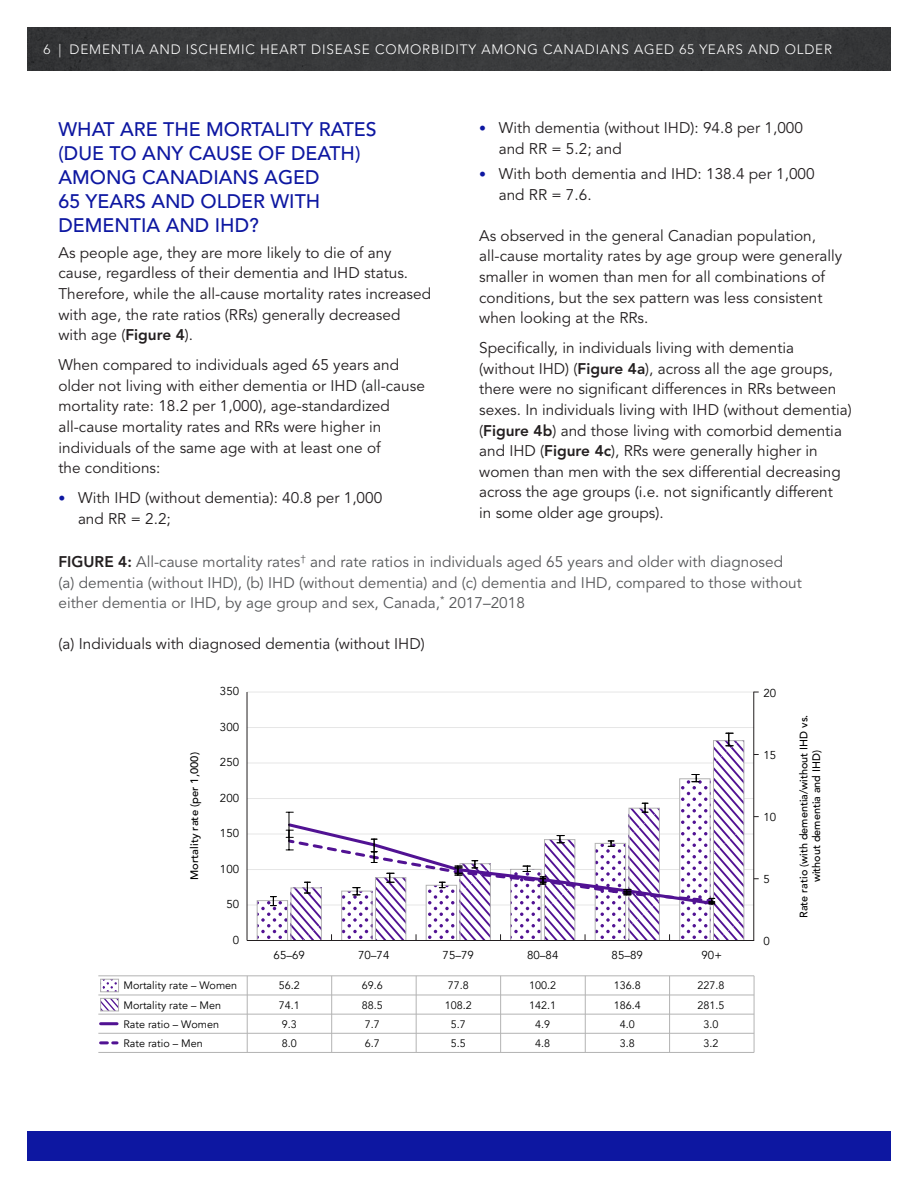
<style>
.page{position:relative;width:918px;height:1188px;background:#fff}
.page>*{position:absolute;margin:0;border:0;box-sizing:border-box;transform-origin:0 0}
.Heading_1{font:500 19.5px/24px "Avenir LT Std";color:#0d17a1}
.BODY{font:15.3px/20.7px "Avenir LT Std";color:#231f20}
.Figure_Title{font:15.3px/20.7px "Avenir LT Std";color:#57585a}
.t1{font:300 13.5px "Avenir LT Std";letter-spacing:.06em;color:#fff}
.t2{font:11.55px "Avenir";color:#000}
.t3{font:10.8px/19.2px "Avenir";color:#000}
.t4{font:500 10.8px "Avenir LT Std";color:#000}
.t5{font:500 10.8px "Avenir LT Std";color:#000;scale:1.04 1}
.s1{font-size:13.8px;color:#0d17a1}
.s2{font-weight:800}
.s3{font-weight:800;color:#231f20}
</style>
<div class="page">
<div style="left:27px;top:27px;width:864px;height:44px;background:#38393b"></div>
<div style="left:27px;top:1131px;width:864px;height:30px;background:#0d17a1"></div>
<hr style="left:247px;top:905px;width:507px;height:1px;background:#e6e6e6">
<hr style="left:247px;top:869px;width:507px;height:1px;background:#e6e6e6">
<hr style="left:247px;top:834px;width:507px;height:1px;background:#e6e6e6">
<hr style="left:247px;top:798px;width:507px;height:1px;background:#e6e6e6">
<hr style="left:247px;top:763px;width:507px;height:1px;background:#e6e6e6">
<hr style="left:247px;top:727px;width:507px;height:1px;background:#e6e6e6">
<hr style="left:247px;top:692px;width:507px;height:1px;background:#e6e6e6">
<svg style="left:293px;top:907px;width:27px;height:32px"></svg>
<div style="left:291px;top:888px;width:31px;height:53px;border:1px solid #b3b3b3"></div>
<svg style="left:377px;top:907px;width:27px;height:32px"></svg>
<div style="left:375px;top:877px;width:31px;height:64px;border:1px solid #b3b3b3"></div>
<svg style="left:462px;top:907px;width:27px;height:32px"></svg>
<div style="left:460px;top:863px;width:31px;height:78px;border:1px solid #b3b3b3"></div>
<svg style="left:546px;top:907px;width:27px;height:32px"></svg>
<div style="left:544px;top:839px;width:31px;height:102px;border:1px solid #b3b3b3"></div>
<svg style="left:631px;top:907px;width:27px;height:32px"></svg>
<div style="left:629px;top:808px;width:31px;height:133px;border:1px solid #b3b3b3"></div>
<svg style="left:715px;top:742px;width:27px;height:197px"></svg>
<div style="left:713px;top:740px;width:31px;height:201px;border:1px solid #b3b3b3"></div>
<svg style="left:259px;top:902px;width:27px;height:37px"></svg>
<div style="left:257px;top:900px;width:31px;height:41px;border:1px solid #b3b3b3"></div>
<svg style="left:343px;top:907px;width:26px;height:32px"></svg>
<div style="left:341px;top:891px;width:31px;height:50px;border:1px solid #b3b3b3"></div>
<svg style="left:428px;top:907px;width:27px;height:32px"></svg>
<div style="left:426px;top:885px;width:31px;height:56px;border:1px solid #b3b3b3"></div>
<svg style="left:514px;top:907px;width:25px;height:32px"></svg>
<div style="left:510px;top:869px;width:31px;height:72px;border:1px solid #b3b3b3"></div>
<svg style="left:597px;top:907px;width:27px;height:32px"></svg>
<div style="left:595px;top:843px;width:31px;height:98px;border:1px solid #b3b3b3"></div>
<svg style="left:681px;top:780px;width:27px;height:159px"></svg>
<div style="left:679px;top:778px;width:31px;height:163px;border:1px solid #b3b3b3"></div>
<hr style="left:754px;top:976px;width:1px;height:76px;background:#b3b3b3">
<hr style="left:247px;top:976px;width:1px;height:76px;background:#b3b3b3">
<hr style="left:331px;top:976px;width:1px;height:76px;background:#b3b3b3">
<hr style="left:416px;top:976px;width:1px;height:76px;background:#b3b3b3">
<hr style="left:500px;top:976px;width:1px;height:76px;background:#b3b3b3">
<hr style="left:585px;top:976px;width:1px;height:76px;background:#b3b3b3">
<hr style="left:669px;top:976px;width:1px;height:76px;background:#b3b3b3">
<hr style="left:98px;top:975px;width:656px;height:1px;background:#b3b3b3">
<hr style="left:98px;top:995px;width:656px;height:1px;background:#b3b3b3">
<hr style="left:98px;top:1014px;width:656px;height:1px;background:#b3b3b3">
<hr style="left:98px;top:1033px;width:656px;height:1px;background:#b3b3b3">
<hr style="left:98px;top:1052px;width:656px;height:1px;background:#b3b3b3">
<svg style="left:102px;top:1000px;width:15px;height:9px"></svg>
<div style="left:100px;top:998px;width:19px;height:13px;border:1px solid #b3b3b3"></div>
<svg style="left:102px;top:982px;width:15px;height:7px"></svg>
<div style="left:100px;top:979px;width:19px;height:13px;border:1px solid #b3b3b3"></div>
<hr style="left:247px;top:940px;width:507px;height:1px;background:#231f20">
<hr style="left:247px;top:692px;width:1px;height:249px;background:#231f20">
<svg style="left:101px;top:1041px;width:16px;height:3px"></svg>
<hr style="left:101px;top:1022px;width:16px;height:3px;background:#511293">
<hr style="left:753px;top:692px;width:1px;height:249px;background:#231f20">
<svg style="left:271px;top:896px;width:5px;height:10px"></svg>
<svg style="left:692px;top:774px;width:7px;height:8px"></svg>
<svg style="left:726px;top:733px;width:7px;height:13px"></svg>
<svg style="left:286px;top:803px;width:429px;height:104px"></svg>
<p class="t1" style="left:43px;top:41px;width:790px">6 | DEMENTIA AND ISCHEMIC HEART DISEASE COMORBIDITY AMONG CANADIANS AGED 65 YEARS AND OLDER</p>
<p class="BODY" style="left:499px;top:118px;width:306px;text-indent:-20px"><span class="s1">•</span> With dementia (without IHD): 94.8 per 1,000 and RR = 5.2; and</p>
<p class="BODY" style="left:499px;top:164px;width:317px;text-indent:-20px"><span class="s1">•</span> With both dementia and IHD: 138.4 per 1,000 and RR = 7.6.</p>
<p class="BODY" style="left:479px;top:226px;width:364px">As observed in the general Canadian population, all-cause mortality rates by age group were generally smaller in women than men for all combinations of conditions, but the sex pattern was less consistent when looking at the RRs.</p>
<p class="BODY" style="left:479px;top:338px;width:374px">Specifically, in individuals living with dementia (without IHD) (<span class="s2">Figure 4a</span>), across all the age groups, there were no significant differences in RRs between sexes. In individuals living with IHD (without dementia) (<span class="s2">Figure 4b</span>) and those living with comorbid dementia and IHD (<span class="s2">Figure 4c</span>), RRs were generally higher in women than men with the sex differential decreasing across the age groups (i.e. not significantly different<br>in some older age groups).</p>
<p class="Figure_Title" style="left:58px;top:552px;width:745px"><span class="s3">FIGURE 4:</span> All-cause mortality rates<sup>†</sup> and rate ratios in individuals aged 65 years and older with diagnosed (a) dementia (without IHD), (b) IHD (without dementia) and (c) dementia and IHD, compared to those without either dementia or IHD, by age group and sex, Canada,<sup>*</sup> 2017–2018</p>
<p class="BODY" style="left:58px;top:634px;width:368px">(a) Individuals with diagnosed dementia (without IHD)</p>
<p class="Heading_1" style="left:58px;top:118px;width:320px">WHAT ARE THE MORTALITY RATES (DUE TO ANY CAUSE OF DEATH)<br>AMONG CANADIANS AGED<br>65 YEARS AND OLDER WITH<br>DEMENTIA AND IHD?</p>
<p class="BODY" style="left:58px;top:243px;width:374px">As people age, they are more likely to die of any cause, regardless of their dementia and IHD status.<br>Therefore, while the all-cause mortality rates increased with age, the rate ratios (RRs) generally decreased with age (<span class="s2">Figure 4</span>).</p>
<p class="BODY" style="left:58px;top:355px;width:368px">When compared to individuals aged 65 years and older not living with either dementia or IHD (all-cause mortality rate: 18.2 per 1,000), age-standardized all-cause mortality rates and RRs were higher in individuals of the same age with at least one of<br>the conditions:</p>
<p class="BODY" style="left:78px;top:488px;width:306px;text-indent:-20px"><span class="s1">•</span> With IHD (without dementia): 40.8 per 1,000 and RR = 2.2;</p>
<p class="t2" style="left:220px;top:685px;width:21px">350</p>
<p class="t2" style="left:764px;top:686px;width:14px">20</p>
<p class="t4" style="left:797px;top:918px;width:205px;rotate:-90deg">Rate ratio (with dementia/without IHD vs.</p>
<p class="t2" style="left:220px;top:720px;width:21px">300</p>
<p class="t5" style="left:188px;top:880px;width:124px;rotate:-90deg">Mortality rate (per 1,000)</p>
<p class="t4" style="left:810px;top:882px;width:134px;rotate:-90deg">without dementia and IHD)</p>
<p class="t2" style="left:764px;top:748px;width:14px">15</p>
<p class="t2" style="left:220px;top:756px;width:21px">250</p>
<p class="t2" style="left:220px;top:791px;width:21px">200</p>
<p class="t2" style="left:764px;top:810px;width:14px">10</p>
<p class="t2" style="left:220px;top:827px;width:21px">150</p>
<p class="t2" style="left:220px;top:862px;width:21px">100</p>
<p class="t2" style="left:764px;top:872px;width:8px">5</p>
<p class="t2" style="left:226px;top:897px;width:14px">50</p>
<p class="t2" style="left:233px;top:933px;width:8px">0</p>
<p class="t2" style="left:274px;top:948px;width:33px">65–69</p>
<p class="t2" style="left:358px;top:948px;width:33px">70–74</p>
<p class="t2" style="left:443px;top:948px;width:33px">75–79</p>
<p class="t2" style="left:527px;top:948px;width:33px">80–84</p>
<p class="t2" style="left:612px;top:948px;width:33px">85–89</p>
<p class="t2" style="left:702px;top:948px;width:22px">90+</p>
<p class="t3" style="left:123px;top:976px;width:115px">Mortality rate – Women</p>
<p class="t3" style="left:279px;top:976px;width:23px">56.2</p>
<p class="t3" style="left:362px;top:976px;width:23px">69.6</p>
<p class="t3" style="left:448px;top:976px;width:23px">77.8</p>
<p class="t3" style="left:529px;top:976px;width:29px">100.2</p>
<p class="t3" style="left:614px;top:976px;width:29px">136.8</p>
<p class="t3" style="left:698px;top:976px;width:29px">227.8</p>
<p class="t3" style="left:279px;top:995px;width:23px">74.1</p>
<p class="t3" style="left:362px;top:995px;width:23px">88.5</p>
<p class="t3" style="left:445px;top:995px;width:29px">108.2</p>
<p class="t3" style="left:529px;top:995px;width:29px">142.1</p>
<p class="t3" style="left:614px;top:995px;width:29px">186.4</p>
<p class="t3" style="left:698px;top:995px;width:29px">281.5</p>
<p class="t3" style="left:282px;top:1015px;width:17px">9.3</p>
<p class="t3" style="left:365px;top:1015px;width:17px">7.7</p>
<p class="t3" style="left:451px;top:1015px;width:17px">5.7</p>
<p class="t3" style="left:535px;top:1015px;width:17px">4.9</p>
<p class="t3" style="left:620px;top:1015px;width:17px">4.0</p>
<p class="t3" style="left:704px;top:1015px;width:17px">3.0</p>
<p class="t3" style="left:123px;top:995px;width:99px">Mortality rate – Men<br>Rate ratio – Women<br>Rate ratio – Men</p>
<p class="t3" style="left:282px;top:1034px;width:17px">8.0</p>
<p class="t3" style="left:365px;top:1034px;width:17px">6.7</p>
<p class="t3" style="left:451px;top:1034px;width:17px">5.5</p>
<p class="t3" style="left:535px;top:1034px;width:17px">4.8</p>
<p class="t3" style="left:620px;top:1034px;width:17px">3.8</p>
<p class="t3" style="left:704px;top:1034px;width:17px">3.2</p>
<p class="t2" style="left:764px;top:934px;width:8px">0</p>
</div>
